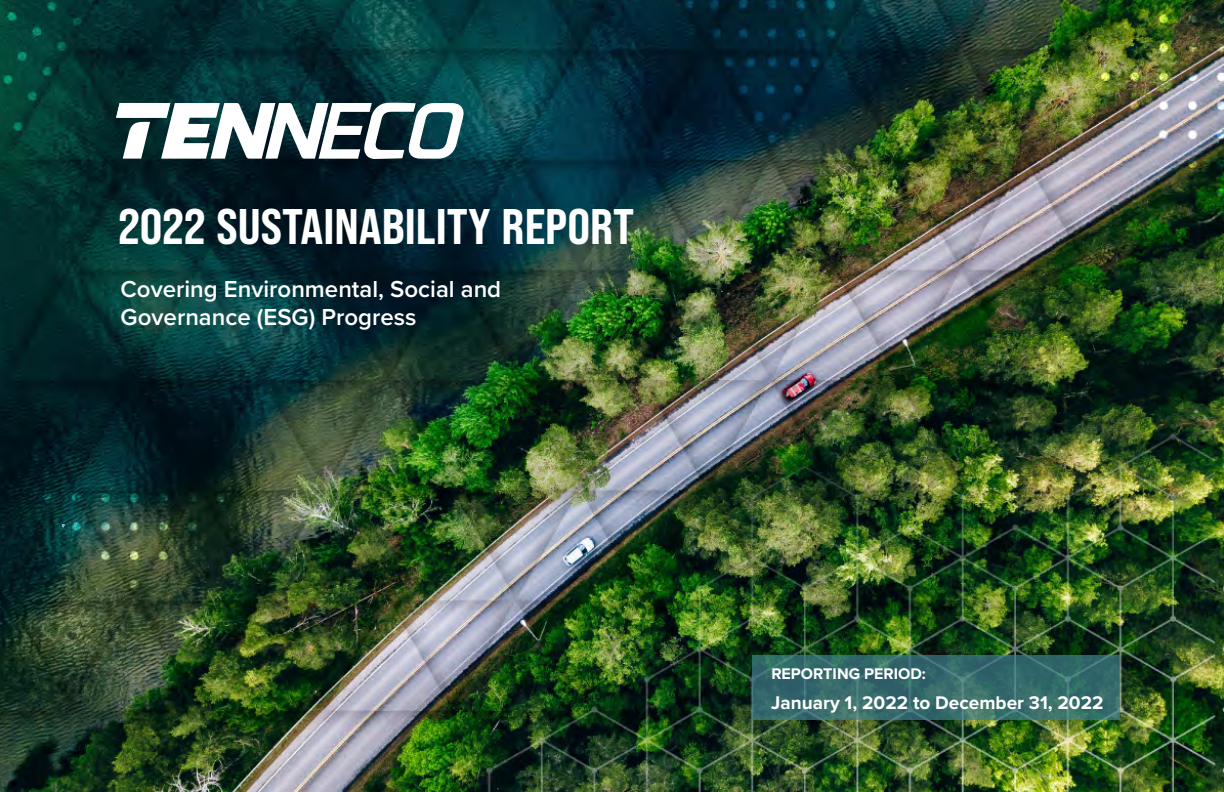
<style>
.page{position:relative;width:1224px;height:792px;background:#fff}
.page>*{position:absolute;margin:0;border:0;box-sizing:border-box;transform-origin:0 0}
.t1{font:50px "Bebas Neue Pro Sm E Eb";color:#fff}
.t2{font:600 24px/28.8px "Proxima Nova";color:#fff}
.t3{font:700 19px "Proxima Nova";color:#fff}
.t4{font:700 16px "Proxima Nova";color:#fff}
</style>
<div class="page">
<img style="left:0;top:0;width:1224px;height:792px">
<svg style="left:61px;top:523px;width:5px;height:6px"></svg>
<svg style="left:752px;top:655px;width:367px;height:65px;background:#366b6c"></svg>
<svg style="left:116px;top:103px;width:348px;height:56px"></svg>
<h1 class="t1" style="left:119px;top:197px;width:517px">2022 SUSTAINABILITY REPORT</h1>
<p class="t2" style="left:121px;top:274px;width:382px">Covering Environmental, Social and<br>Governance (ESG) Progress</p>
<p class="t4" style="left:771px;top:662px;width:156px">REPORTING PERIOD:</p>
<p class="t3" style="left:771px;top:689px;width:334px">January 1, 2022 to December 31, 2022</p>
</div>
